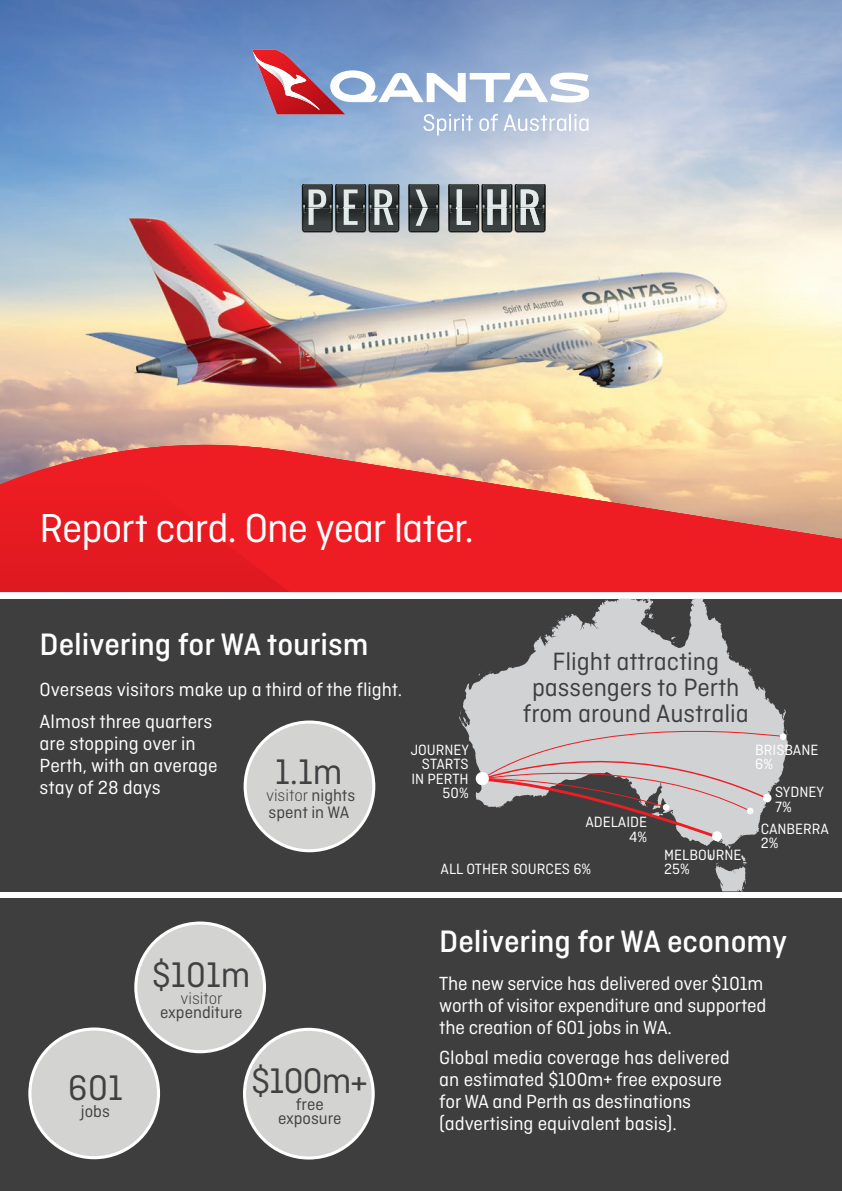
<style>
.page{position:relative;width:842px;height:1191px;background:#fff}
.page>*{position:absolute;margin:0;border:0;box-sizing:border-box;transform-origin:0 0}
.t1{font:42.6px "Ciutadella";letter-spacing:-.025em;color:#fff}
.t2{font:37.4px "Ciutadella";color:#414042}
.t3{font:500 32.6px "Ciutadella";color:#fff}
.t4{font:26.4px/26px "Ciutadella";color:#3e3e3f;text-align:center}
.t5{font:20px/22px "Ciutadella";letter-spacing:-.005em;color:#fff}
.t6{font:17.6px/14.4px "Ciutadella";color:#414042;text-align:center}
.t7{font:300 17.6px "Ciutadella";color:#414042}
.t8{font:15.6px/14.6px "Ciutadella";color:#fff}
.s1{font-weight:300}
</style>
<div class="page">
<img style="left:0;top:0;width:842px;height:445px">
<svg style="left:0;top:445px;width:70px;height:147px;background:#d92f36"></svg>
<svg style="left:70px;top:445px;width:772px;height:147px;background:#ea4540"></svg>
<svg style="left:448px;top:184px;width:98px;height:49px;background:#646968"></svg>
<svg style="left:302px;top:184px;width:97px;height:49px;background:#5d6364"></svg>
<svg style="left:408px;top:184px;width:31px;height:49px;background:#494f4e"></svg>
<div style="left:0;top:598px;width:842px;height:293px;background:#3e3e3f"></div>
<div style="left:0;top:898px;width:842px;height:293px;background:#3e3e3f"></div>
<svg style="left:459px;top:598px;width:329px;height:293px"></svg>
<svg style="left:476px;top:709px;width:310px;height:132px"></svg>
<div style="left:136px;top:923px;width:128px;height:128px;background:#d3d3d2;border-radius:50%"></div>
<div style="left:134px;top:921px;width:132px;height:132px;border:3px solid #fff;border-radius:50%"></div>
<div style="left:244px;top:1029px;width:129px;height:129px;background:#d3d3d2;border-radius:50%"></div>
<div style="left:243px;top:1027px;width:132px;height:132px;border:3px solid #fff;border-radius:50%"></div>
<div style="left:30px;top:1029px;width:129px;height:128px;background:#d3d3d2;border-radius:50%"></div>
<div style="left:29px;top:1027px;width:131px;height:132px;border:3px solid #fff;border-radius:50%"></div>
<svg style="left:252px;top:50px;width:337px;height:85px"></svg>
<div style="left:245px;top:722px;width:129px;height:128px;background:#d3d3d2;border-radius:50%"></div>
<div style="left:244px;top:720px;width:131px;height:132px;border:3px solid #fff;border-radius:50%"></div>
<h1 class="t1" style="left:40px;top:505px;width:436px">Report card. One year later.</h1>
<h3 class="t3" style="left:40px;top:626px;width:330px">Delivering for WA tourism</h3>
<p class="t5" style="left:40px;top:673px;width:364px;line-height:31.6px">Overseas visitors make up a third of the flight.<br>Almost three quarters</p>
<p class="t5" style="left:40px;top:732px;width:179px">are stopping over in<br>Perth, with an average stay of 28 days</p>
<h2 class="t2" style="left:275px;top:750px;width:69px">1.1m</h2>
<p class="t6" style="left:266px;top:786px;width:91px;line-height:17px;text-align:left"><span class="s1">visitor</span> nights spent in WA</p>
<p class="t8" style="left:411px;top:742px;width:60px;text-align:right">JOURNEY<br>STARTS<br>IN PERTH<br>50%</p>
<h3 class="t4" style="left:523px;top:648px;width:228px">Flight attracting passengers to Perth from around Australia</h3>
<p class="t8" style="left:585px;top:814px;width:63px;text-align:right">ADELAIDE<br>4%</p>
<p class="t8" style="left:664px;top:847px;width:79px">MELBOURNE</p>
<p class="t8" style="left:441px;top:861px;width:152px">ALL OTHER SOURCES 6%</p>
<p class="t8" style="left:664px;top:861px;width:27px">25%</p>
<p class="t8" style="left:755px;top:742px;width:65px">BRISBANE<br>6%</p>
<p class="t8" style="left:775px;top:785px;width:51px">SYDNEY<br>7%</p>
<p class="t8" style="left:761px;top:821px;width:70px">CANBERRA<br>2%</p>
<h2 class="t2" style="left:68px;top:1067px;width:57px">601</h2>
<p class="t6" style="left:81px;top:1103px;width:30px">jobs</p>
<h2 class="t2" style="left:152px;top:954px;width:100px">$101m</h2>
<p class="t7" style="left:181px;top:988px;width:44px">visitor</p>
<p class="t6" style="left:160px;top:1005px;width:84px">expenditure</p>
<h2 class="t2" style="left:251px;top:1060px;width:118px">$100m+</h2>
<p class="t6" style="left:278px;top:1097px;width:65px">free exposure</p>
<h3 class="t3" style="left:439px;top:923px;width:349px">Delivering for WA economy</h3>
<p class="t5" style="left:439px;top:972px;width:328px">The new service has delivered over $101m worth of visitor expenditure and supported the creation of 601 jobs in WA.</p>
<p class="t5" style="left:439px;top:1046px;width:292px">Global media coverage has delivered an estimated $100m+ free exposure for WA and Perth as destinations (advertising equivalent basis).</p>
</div>
